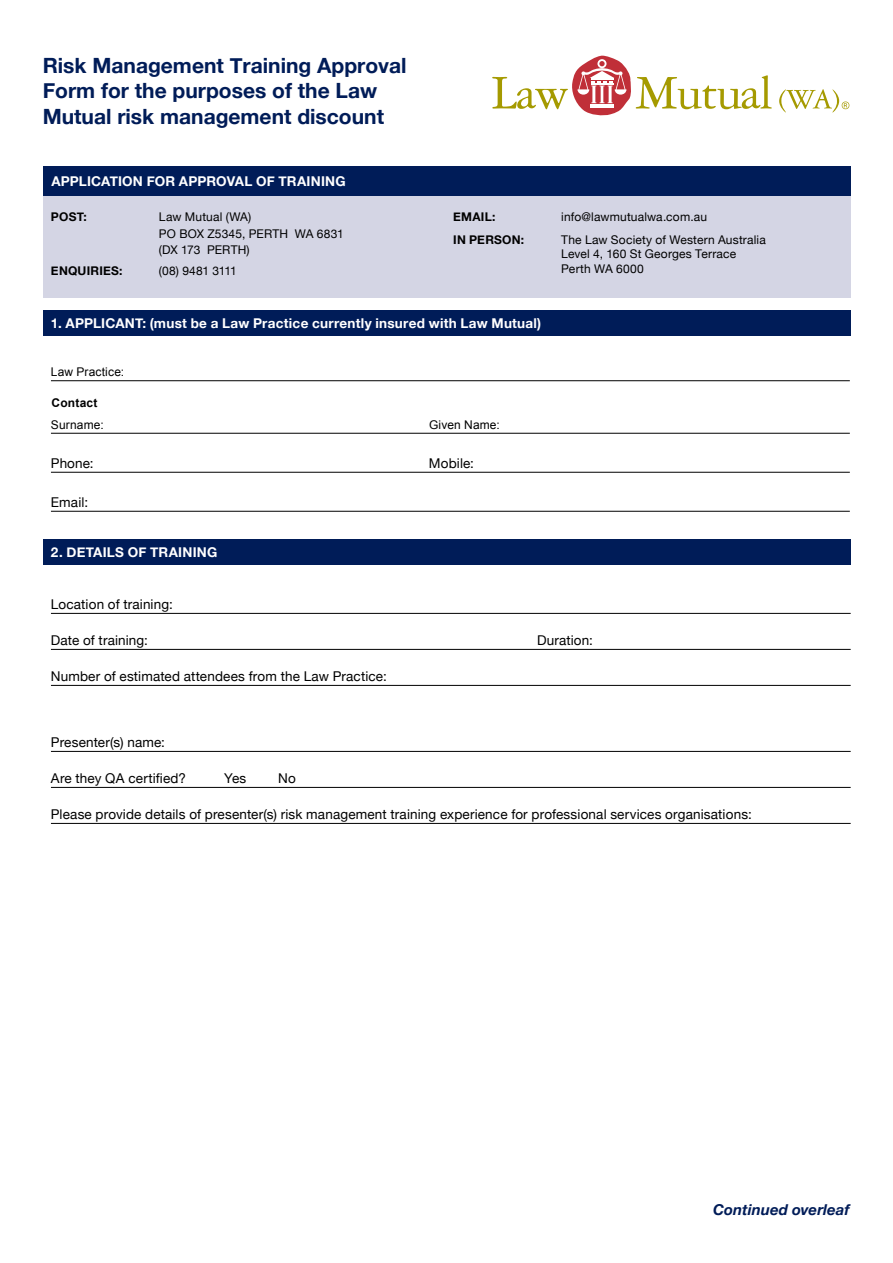
<style>
.page{position:relative;width:893px;height:1263px;background:#fff}
.page>*{position:absolute;margin:0;border:0;box-sizing:border-box;transform-origin:0 0}
.t1{font:700 21px/25.2px "Helvetica Neue";color:#001c58}
.t2{font:italic 700 15px "Helvetica Neue";letter-spacing:.005em;color:#001c58}
.t3{font:13.5px "Helvetica Neue";letter-spacing:.01em;color:#000}
.t4{font:700 13.5px "Helvetica Neue";letter-spacing:.02em;color:#fff}
.t5{font:12px/16.5px "Helvetica Neue";letter-spacing:.015em;color:#000}
.t6{font:12px "Arial";letter-spacing:.01em;color:#000}
.t7{font:700 12px "Helvetica Neue";letter-spacing:.02em;color:#000}
.t8{font:12px "Helvetica Neue";letter-spacing:-.02em;color:#000}
.t9{font:700 12px "Arial";letter-spacing:.015em;color:#000}
</style>
<div class="page">
<hr style="left:51px;top:380px;width:799px;height:1px;background:#000">
<hr style="left:51px;top:433px;width:799px;height:1px;background:#000">
<hr style="left:51px;top:472px;width:799px;height:1px;background:#000">
<hr style="left:51px;top:511px;width:799px;height:1px;background:#000">
<hr style="left:51px;top:613px;width:800px;height:1px;background:#000">
<hr style="left:51px;top:649px;width:800px;height:1px;background:#000">
<hr style="left:51px;top:685px;width:800px;height:1px;background:#000">
<hr style="left:51px;top:751px;width:800px;height:1px;background:#000">
<hr style="left:51px;top:787px;width:800px;height:1px;background:#000">
<hr style="left:51px;top:823px;width:800px;height:1px;background:#000">
<div style="left:43px;top:196px;width:808px;height:102px;background:#d4d5e4"></div>
<svg style="left:492px;top:56px;width:280px;height:59px"></svg>
<svg style="left:779px;top:89px;width:70px;height:23px"></svg>
<div style="left:43px;top:166px;width:808px;height:30px;background:#001c58"></div>
<div style="left:43px;top:310px;width:808px;height:26px;background:#001c58"></div>
<div style="left:43px;top:539px;width:808px;height:26px;background:#001c58"></div>
<h1 class="t1" style="left:43px;top:53px;width:365px">Risk Management Training Approval<br>Form for the purposes of the Law<br>Mutual risk management discount</h1>
<p class="t4" style="left:51px;top:172px;width:18px">Appli</p>
<p class="t4" style="left:91px;top:172px;width:18px">cation</p>
<p class="t4" style="left:147px;top:172px;width:16px">for</p>
<p class="t4" style="left:179px;top:172px;width:20px">Appro</p>
<p class="t4" style="left:227px;top:172px;width:17px">valo</p>
<p class="t4" style="left:267px;top:172px;width:29px">f Trainin</p>
<p class="t4" style="left:335px;top:172px;width:12px">g</p>
<p class="t7" style="left:51px;top:209px;width:37px">POST:</p>
<p class="t5" style="left:159px;top:208px;width:186px">Law Mutual (WA)<br>PO BOX Z5345, PERTH WA 6831 (DX 173 PERTH)</p>
<p class="t7" style="left:51px;top:263px;width:73px">ENQUIRIES:</p>
<p class="t8" style="left:159px;top:264px;width:79px">(08) 9481 3111</p>
<p class="t7" style="left:453px;top:209px;width:44px">EMAIL:</p>
<p class="t5" style="left:561px;top:208px;width:147px">info@lawmutualwa.com.au</p>
<p class="t7" style="left:453px;top:232px;width:73px">IN PERSON:</p>
<p class="t5" style="left:561px;top:232px;width:206px;line-height:14.4px">The Law Society of Western Australia<br>Level 4, 160 St Georges Terrace<br>Perth WA 6000</p>
<p class="t4" style="left:51px;top:315px;width:492px">1. APPLICANT: (must be a Law Practice currently insured with Law Mutual)</p>
<p class="t6" style="left:51px;top:364px;width:75px">Law Practice:</p>
<p class="t9" style="left:52px;top:395px;width:47px">Contact</p>
<p class="t6" style="left:51px;top:417px;width:54px">Surname:</p>
<p class="t6" style="left:429px;top:417px;width:72px">Given Name:</p>
<p class="t3" style="left:51px;top:455px;width:44px">Phone:</p>
<p class="t3" style="left:429px;top:455px;width:47px">Mobile:</p>
<p class="t3" style="left:51px;top:494px;width:39px">Email:</p>
<p class="t4" style="left:51px;top:544px;width:167px">2. DETAILS OF TRAINING</p>
<p class="t3" style="left:51px;top:596px;width:123px">Location of training:</p>
<p class="t3" style="left:51px;top:632px;width:99px">Date of training:</p>
<p class="t3" style="left:537px;top:632px;width:57px">Duration:</p>
<p class="t3" style="left:51px;top:668px;width:337px">Number of estimated attendees from the Law Practice:</p>
<p class="t3" style="left:51px;top:734px;width:116px">Presenter(s) name:</p>
<p class="t3" style="left:51px;top:770px;width:136px">Are they QA certified?</p>
<p class="t3" style="left:224px;top:770px;width:24px">Yes</p>
<p class="t3" style="left:278px;top:770px;width:19px">No</p>
<p class="t3" style="left:51px;top:806px;width:702px">Please provide details of presenter(s) risk management training experience for professional services organisations:</p>
<p class="t2" style="left:713px;top:1200px;width:138px">Continued overleaf</p>
</div>
